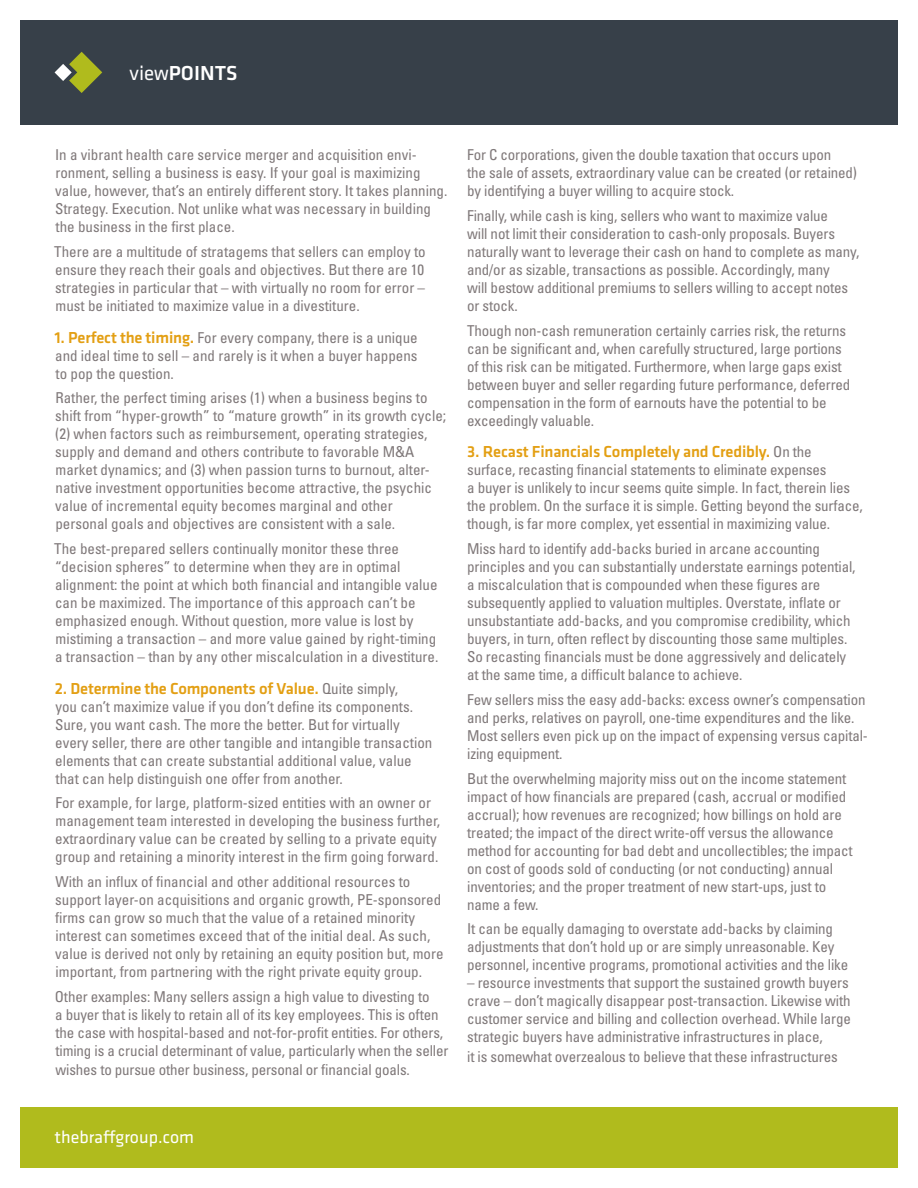
<style>
.page{position:relative;width:918px;height:1188px;background:#fff}
.page>*{position:absolute;margin:0;border:0;box-sizing:border-box;transform-origin:0 0}
.t1{font:500 21px "Klavika";color:#fff}
.t2{font:18px "Klavika";color:#fff}
.t3{font:500 16.5px "Klavika";letter-spacing:-.01em;color:#e39f13}
.t4{font:condensed 15px/18px "Univers";letter-spacing:-.01em;color:#7f7879}
.s1{font-weight:400}
.s2{font-family:"Klavika";font-weight:500;font-stretch:normal;font-size:16.5px;color:#e39f13}
.s3{font-family:"Univers";font-weight:400;font-stretch:condensed;font-size:15px;color:#7f7879}
</style>
<div class="page">
<div style="left:20px;top:20px;width:878px;height:105px;background:#374049"></div>
<svg style="left:55px;top:52px;width:47px;height:41px"></svg>
<div style="left:20px;top:1107px;width:878px;height:61px;background:#b0bb1d"></div>
<p class="t1" style="left:130px;top:62px;width:109px"><span class="s1">view</span>POINTS</p>
<p class="t4" style="left:55px;top:146px;width:394px">In a vibrant health care service merger and acquisition envi&shy;ronment, selling a business is easy. If your goal is maximizing value, however, that’s an entirely different story. It takes planning.<br>Strategy. Execution. Not unlike what was necessary in building the business in the first place.</p>
<p class="t4" style="left:54px;top:243px;width:373px;text-align:justify">There are a multitude of stratagems that sellers can employ to ensure they reach their goals and objectives. But there are 10 strategies in particular that – with virtually no room for error – must be initiated to maximize value in a divestiture.</p>
<p class="t4" style="left:54px;top:328px;width:365px;text-align:justify"><span class="s2">1. Perfect the timing.</span> For every company, there is a unique and ideal time to sell – and rarely is it when a buyer happens to pop the question.</p>
<p class="t4" style="left:55px;top:389px;width:393px">Rather, the perfect timing arises (1) when a business begins to shift from “hyper-growth” to “mature growth” in its growth cycle; (2) when factors such as reimbursement, operating strategies, supply and demand and others contribute to favorable M&amp;A market dynamics; and (3) when passion turns to burnout, alter&shy;native investment opportunities become attractive, the psychic value of incremental equity becomes marginal and other personal goals and objectives are consistent with a sale.</p>
<p class="t4" style="left:54px;top:540px;width:386px">The best-prepared sellers continually monitor these three “decision spheres” to determine when they are in optimal alignment: the point at which both financial and intangible value can be maximized. The importance of this approach can’t be emphasized enough. Without question, more value is lost by mistiming a transaction – and more value gained by right-timing a transaction – than by any other miscalculation in a divestiture.</p>
<p class="t3" style="left:55px;top:679px;width:345px">2. Determine the Components of Value. <span class="s3">Quite simply,</span></p>
<p class="t4" style="left:55px;top:697px;width:379px">you can’t maximize value if you don’t define its components.<br>Sure, you want cash. The more the better. But for virtually every seller, there are other tangible and intangible transaction elements that can create substantial additional value, value that can help distinguish one offer from another.</p>
<p class="t4" style="left:55px;top:794px;width:387px">For example, for large, platform-sized entities with an owner or management team interested in developing the business further, extraordinary value can be created by selling to a private equity group and retaining a minority interest in the firm going forward.</p>
<p class="t4" style="left:55px;top:873px;width:390px">With an influx of financial and other additional resources to support layer-on acquisitions and organic growth, PE-sponsored firms can grow so much that the value of a retained minority interest can sometimes exceed that of the initial deal. As such, value is derived not only by retaining an equity position but, more important, from partnering with the right private equity group.</p>
<p class="t4" style="left:55px;top:987px;width:395px">Other examples: Many sellers assign a high value to divesting to<br>a buyer that is likely to retain all of its key employees. This is often the case with hospital-based and not-for-profit entities. For others, timing is a crucial determinant of value, particularly when the seller</p>
<p class="t4" style="left:56px;top:1061px;width:356px">wishes to pursue other business, personal or financial goals.</p>
<p class="t4" style="left:467px;top:146px;width:391px">For C corporations, given the double taxation that occurs upon<br>the sale of assets, extraordinary value can be created (or retained) by identifying a buyer willing to acquire stock.</p>
<p class="t4" style="left:467px;top:207px;width:394px">Finally, while cash is king, sellers who want to maximize value<br>will not limit their consideration to cash-only proposals. Buyers naturally want to leverage their cash on hand to complete as many, and/or as sizable, transactions as possible. Accordingly, many<br>will bestow additional premiums to sellers willing to accept notes or stock.</p>
<p class="t4" style="left:467px;top:321px;width:385px">Though non-cash remuneration certainly carries risk, the returns can be significant and, when carefully structured, large portions of this risk can be mitigated. Furthermore, when large gaps exist between buyer and seller regarding future performance, deferred compensation in the form of earnouts have the potential to be exceedingly valuable.</p>
<p class="t3" style="left:467px;top:443px;width:346px">3. Recast Financials Completely and Credibly. <span class="s3">On the</span></p>
<p class="t4" style="left:467px;top:461px;width:397px">surface, recasting financial statements to eliminate expenses<br>a buyer is unlikely to incur seems quite simple. In fact, therein lies the problem. On the surface it is simple. Getting beyond the surface, though, is far more complex, yet essential in maximizing value.</p>
<p class="t4" style="left:467px;top:540px;width:390px">Miss hard to identify add-backs buried in arcane accounting principles and you can substantially understate earnings potential, a miscalculation that is compounded when these figures are subsequently applied to valuation multiples. Overstate, inflate or unsubstantiate add-backs, and you compromise credibility, which buyers, in turn, often reflect by discounting those same multiples.<br>So recasting financials must be done aggressively and delicately at the same time, a difficult balance to achieve.</p>
<p class="t4" style="left:467px;top:690px;width:402px">Few sellers miss the easy add-backs: excess owner’s compensation and perks, relatives on payroll, one-time expenditures and the like.<br>Most sellers even pick up on the impact of expensing versus capital&shy;izing equipment.</p>
<p class="t4" style="left:467px;top:769px;width:387px">But the overwhelming majority miss out on the income statement impact of how financials are prepared (cash, accrual or modified accrual); how revenues are recognized; how billings on hold are treated; the impact of the direct write-off versus the allowance method for accounting for bad debt and uncollectibles; the impact on cost of goods sold of conducting (or not conducting) annual inventories; and the proper treatment of new start-ups, just to name a few.</p>
<p class="t4" style="left:467px;top:920px;width:382px">It can be equally damaging to overstate add-backs by claiming adjustments that don’t hold up or are simply unreasonable. Key personnel, incentive programs, promotional activities and the like</p>
<p class="t4" style="left:467px;top:974px;width:385px">– resource investments that support the sustained growth buyers crave – don’t magically disappear post-transaction. Likewise with customer service and billing and collection overhead. While large strategic buyers have administrative infrastructures in place,</p>
<p class="t4" style="left:467px;top:1047px;width:372px">it is somewhat overzealous to believe that these infrastructures</p>
<p class="t2" style="left:55px;top:1125px;width:141px">thebraffgroup.com</p>
</div>
